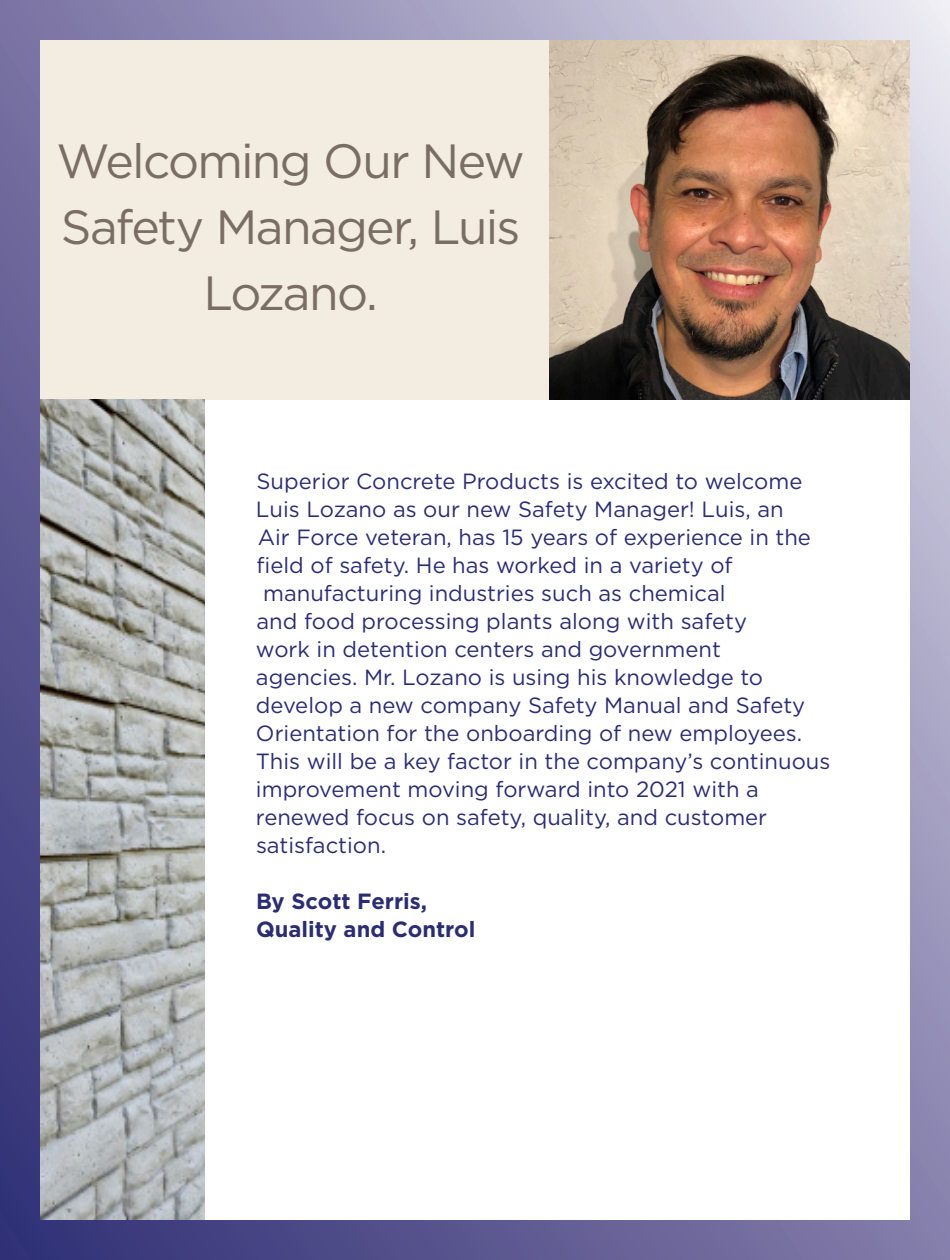
<style>
.page{position:relative;width:950px;height:1260px;background:#fff}
.page>*{position:absolute;margin:0;border:0;box-sizing:border-box;transform-origin:0 0}
.t1{font:48px/66px "Gotham";letter-spacing:-.035em;color:#7a6d65;text-align:center}
.t2{font:22px "Gotham";color:#2b2d72}
.t3{font:700 22px "Gotham";color:#2b2d72}
</style>
<div class="page">
<div style="left:0;top:38px;width:950px;height:362px;background:#f3ede1"></div>
<div style="left:0;top:0;width:950px;height:1260px;border:40px solid #fff"></div>
<img style="left:550px;top:40px;width:360px;height:359px">
<img style="left:40px;top:399px;width:164px;height:821px">
<p class="t1" style="left:56px;top:127px;width:470px">Welcoming Our New<br>Safety Manager, Luis<br>Lozano.</p>
<p class="t2" style="left:257px;top:468px;width:547px">Superior Concrete Products is excited to welcome</p>
<p class="t2" style="left:256px;top:496px;width:529px">Luis Lozano as our new Safety Manager! Luis, an</p>
<p class="t2" style="left:258px;top:524px;width:555px">Air Force veteran, has 15 years of experience in the</p>
<p class="t2" style="left:257px;top:552px;width:478px">field of safety. He has worked in a variety of</p>
<p class="t2" style="left:263px;top:580px;width:464px">manufacturing industries such as chemical</p>
<p class="t2" style="left:257px;top:608px;width:492px">and food processing plants along with safety</p>
<p class="t2" style="left:256px;top:636px;width:467px">work in detention centers and government</p>
<p class="t2" style="left:256px;top:664px;width:509px">agencies. Mr. Lozano is using his knowledge to</p>
<p class="t2" style="left:256px;top:692px;width:551px">develop a new company Safety Manual and Safety</p>
<p class="t2" style="left:256px;top:720px;width:548px">Orientation for the onboarding of new employees.</p>
<p class="t2" style="left:256px;top:748px;width:576px">This will be a key factor in the company’s continuous</p>
<p class="t2" style="left:256px;top:776px;width:504px">improvement moving forward into 2021 with a</p>
<p class="t2" style="left:256px;top:804px;width:513px">renewed focus on safety, quality, and customer</p>
<p class="t2" style="left:256px;top:832px;width:132px">satisfaction.</p>
<p class="t3" style="left:256px;top:887px;width:173px">By Scott Ferris,</p>
<p class="t3" style="left:256px;top:915px;width:221px">Quality and Control</p>
</div>
